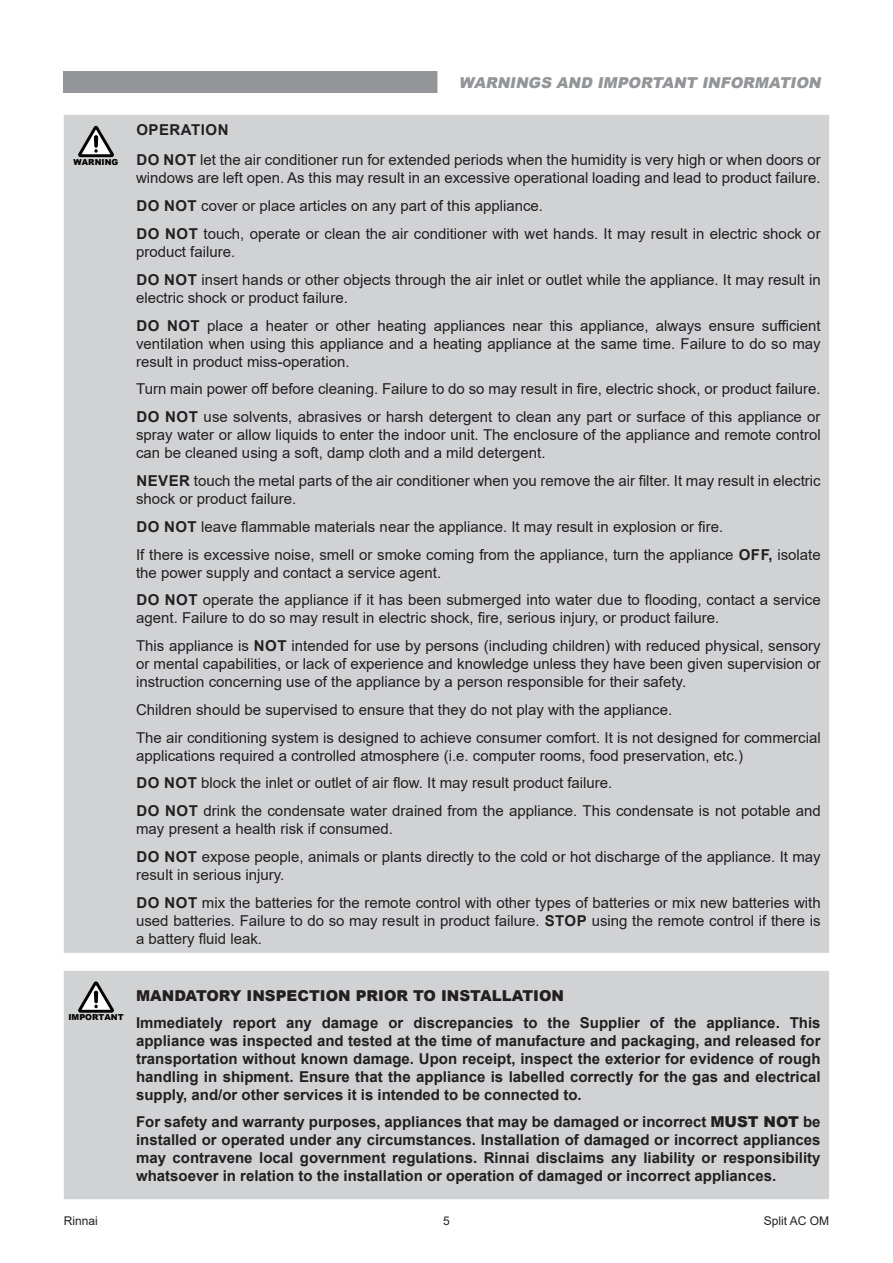
<style>
.page{position:relative;width:893px;height:1263px;background:#fff}
.page>*{position:absolute;margin:0;border:0;box-sizing:border-box;transform-origin:0 0}
.t1{font:15px/27.8px "Arial";color:#231f20}
.t2{font:700 15px/18px "Arial";color:#231f20;text-align:justify}
.t3{font:900 15px "Arial";color:#231f20}
.t4{font:italic 900 15px "Arial";color:#939598}
.t5{font:12px "Arial";color:#231f20}
.t6{font:900 8.25px "Arial";color:#040503}
.s1{font-weight:700}
.s2{font-weight:900}
</style>
<div class="page">
<div style="left:64px;top:115px;width:765px;height:838px;background:#d1d2d4"></div>
<div style="left:64px;top:971px;width:765px;height:228px;background:#d1d2d4"></div>
<svg style="left:78px;top:981px;width:36px;height:32px"></svg>
<svg style="left:94px;top:991px;width:4px;height:12px"></svg>
<svg style="left:78px;top:126px;width:36px;height:31px"></svg>
<svg style="left:94px;top:135px;width:4px;height:13px"></svg>
<div style="left:64px;top:71px;width:765px;height:21px;background:#939598"></div>
<div style="left:437px;top:64px;width:405px;height:36px;background:#fff"></div>
<p class="t6" style="left:74px;top:156px;width:46px">WARNING</p>
<p class="t4" style="left:459px;top:72px;width:367px">WARNINGS AND IMPORTANT INFORMATION</p>
<p class="t1" style="left:136px;top:114px;width:686px;line-height:30.8px"><span class="s1">OPERATION<br>DO NOT</span> let the air conditioner run for extended periods when the humidity is very high or when doors or</p>
<p class="t1" style="left:136px;top:164px;width:686px">windows are left open. As this may result in an excessive operational loading and lead to product failure.<br><span class="s1">DO NOT</span> cover or place articles on any part of this appliance.<br><span class="s1">DO NOT</span> touch, operate or clean the air conditioner with wet hands. It may result in electric shock or</p>
<p class="t1" style="left:136px;top:238px;width:686px">product failure.<br><span class="s1">DO NOT</span> insert hands or other objects through the air inlet or outlet while the appliance. It may result in</p>
<p class="t1" style="left:136px;top:284px;width:686px">electric shock or product failure.<br><span class="s1">DO NOT</span> place a heater or other heating appliances near this appliance, always ensure sufficient</p>
<p class="t1" style="left:136px;top:334px;width:686px;line-height:18px">ventilation when using this appliance and a heating appliance at the same time. Failure to do so may result in product miss-operation.</p>
<p class="t1" style="left:136px;top:375px;width:686px">Turn main power off before cleaning. Failure to do so may result in fire, electric shock, or product failure.<br><span class="s1">DO NOT</span> use solvents, abrasives or harsh detergent to clean any part or surface of this appliance or</p>
<p class="t1" style="left:136px;top:426px;width:686px;line-height:18px">spray water or allow liquids to enter the indoor unit. The enclosure of the appliance and remote control can be cleaned using a soft, damp cloth and a mild detergent.</p>
<p class="t1" style="left:136px;top:472px;width:686px;line-height:18px"><span class="s1">NEVER</span> touch the metal parts of the air conditioner when you remove the air filter. It may result in electric shock or product failure.</p>
<p class="t1" style="left:136px;top:512px;width:686px"><span class="s1">DO NOT</span> leave flammable materials near the appliance. It may result in explosion or fire.<br>If there is excessive noise, smell or smoke coming from the appliance, turn the appliance <span class="s1">OFF,</span> isolate</p>
<p class="t1" style="left:136px;top:558px;width:686px">the power supply and contact a service agent.<br><span class="s1">DO NOT</span> operate the appliance if it has been submerged into water due to flooding, contact a service</p>
<p class="t1" style="left:136px;top:604px;width:686px">agent. Failure to do so may result in electric shock, fire, serious injury, or product failure.<br>This appliance is <span class="s1">NOT</span> intended for use by persons (including children) with reduced physical, sensory</p>
<p class="t1" style="left:136px;top:655px;width:686px;line-height:18px">or mental capabilities, or lack of experience and knowledge unless they have been given supervision or instruction concerning use of the appliance by a person responsible for their safety.</p>
<p class="t1" style="left:136px;top:696px;width:686px">Children should be supervised to ensure that they do not play with the appliance.<br>The air conditioning system is designed to achieve consumer comfort. It is not designed for commercial</p>
<p class="t1" style="left:136px;top:741px;width:686px">applications required a controlled atmosphere (i.e. computer rooms, food preservation, etc. )<br><span class="s1">DO NOT</span> block the inlet or outlet of air flow. It may result product failure.<br><span class="s1">DO NOT</span> drink the condensate water drained from the appliance. This condensate is not potable and</p>
<p class="t1" style="left:136px;top:815px;width:686px">may present a health risk if consumed.<br><span class="s1">DO NOT</span> expose people, animals or plants directly to the cold or hot discharge of the appliance. It may</p>
<p class="t1" style="left:136px;top:861px;width:686px">result in serious injury.<br><span class="s1">DO NOT</span> mix the batteries for the remote control with other types of batteries or mix new batteries with</p>
<p class="t1" style="left:136px;top:911px;width:686px;line-height:18px">used batteries. Failure to do so may result in product failure. <span class="s1">STOP</span> using the remote control if there is a battery fluid leak.</p>
<p class="t6" style="left:68px;top:1011px;width:57px">IMPORTANT</p>
<p class="t3" style="left:136px;top:984px;width:429px">MANDATORY INSPECTION PRIOR TO INSTALLATION</p>
<p class="t2" style="left:136px;top:1014px;width:686px">Immediately report any damage or discrepancies to the Supplier of the appliance. This appliance was inspected and tested at the time of manufacture and packaging, and released for transportation without known damage. Upon receipt, inspect the exterior for evidence of rough handling in shipment. Ensure that the appliance is labelled correctly for the gas and electrical supply, and/or other services it is intended to be connected to.</p>
<p class="t2" style="left:136px;top:1113px;width:686px">For safety and warranty purposes, appliances that may be damaged or incorrect <span class="s2">MUST NOT</span> be installed or operated under any circumstances. Installation of damaged or incorrect appliances may contravene local government regulations. Rinnai disclaims any liability or responsibility whatsoever in relation to the installation or operation of damaged or incorrect appliances.</p>
<p class="t5" style="left:64px;top:1212px;width:36px">Rinnai</p>
<p class="t5" style="left:443px;top:1212px;width:8px">5</p>
<p class="t5" style="left:764px;top:1212px;width:67px">Split AC OM</p>
</div>
